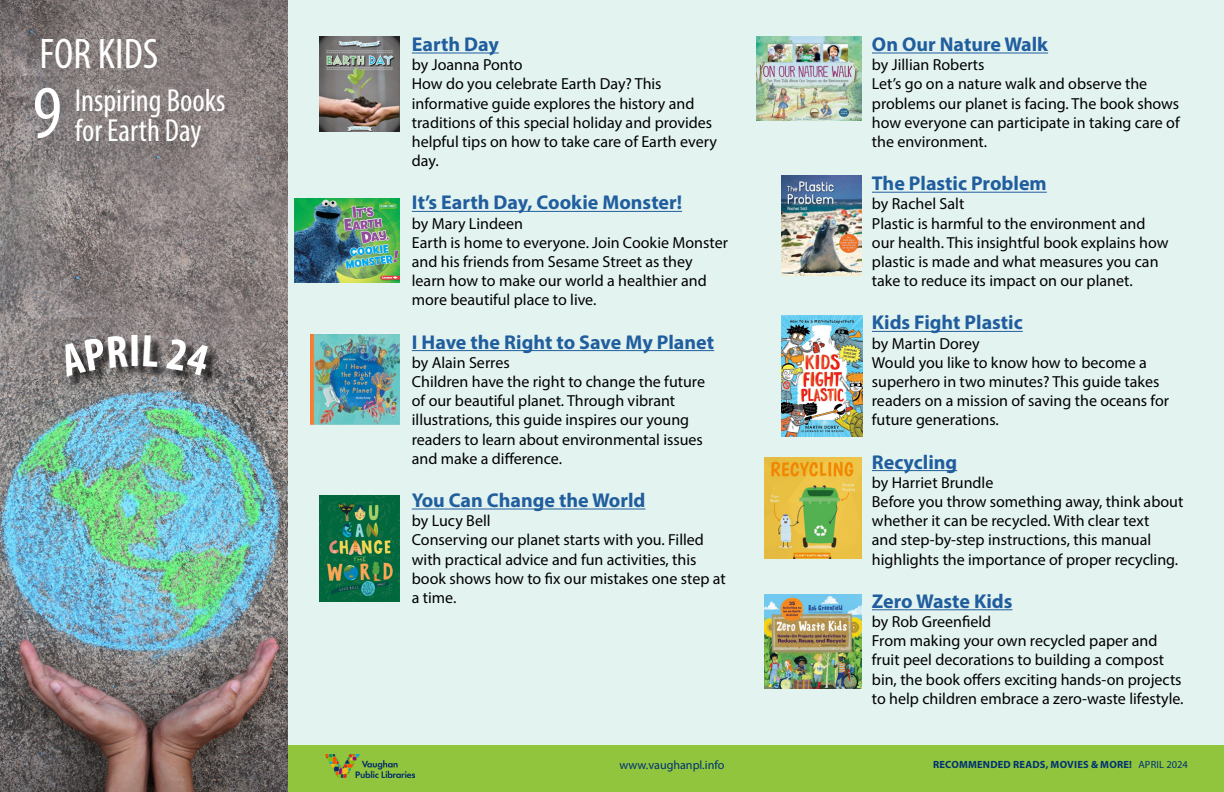
<style>
.page{position:relative;width:1224px;height:792px;background:#fff}
.page>*{position:absolute;margin:0;border:0;box-sizing:border-box;transform-origin:0 0}
.t1{font:condensed 76px "Myriad Pro";color:#fff}
.t2{font:700 condensed 46px "Myriad Pro";color:#fff}
.t3{font:condensed 43px "Myriad Pro";color:#fff}
.t4{font:condensed 32px "Myriad Pro";color:#fff}
.t5{font:700 20px "Myriad Pro";color:#215e9e}
.t6{font:16px/19.2px "Myriad Pro";color:#000}
.t7{font:12.1px "Myriad Pro";color:#003273}
.t8{font:700 10.4px "Myriad Pro";letter-spacing:.02em;color:#003273}
.s1{font-weight:400}
</style>
<div class="page">
<div style="left:277px;top:0;width:947px;height:792px;background:#e3f3f0"></div>
<img style="left:0;top:0;width:288px;height:792px">
<div style="left:288px;top:745px;width:936px;height:47px;background:#90c53d"></div>
<img style="left:326px;top:754px;width:88px;height:24px">
<hr style="left:412px;top:52px;width:87px;height:1px;background:#215e9e">
<hr style="left:412px;top:211px;width:270px;height:1px;background:#215e9e">
<hr style="left:412px;top:350px;width:302px;height:1px;background:#215e9e">
<hr style="left:412px;top:508px;width:233px;height:1px;background:#215e9e">
<hr style="left:872px;top:52px;width:176px;height:1px;background:#215e9e">
<hr style="left:872px;top:192px;width:175px;height:1px;background:#215e9e">
<hr style="left:872px;top:331px;width:151px;height:1px;background:#215e9e">
<hr style="left:872px;top:470px;width:85px;height:1px;background:#215e9e">
<hr style="left:872px;top:609px;width:140px;height:1px;background:#215e9e">
<div style="left:67px;top:336px;width:153px;height:53px;background:#000;opacity:.75"></div>
<img style="left:319px;top:37px;width:80px;height:95px">
<img style="left:782px;top:175px;width:80px;height:100px">
<img style="left:782px;top:315px;width:80px;height:122px">
<img style="left:765px;top:458px;width:97px;height:101px">
<img style="left:319px;top:495px;width:80px;height:107px">
<img style="left:765px;top:594px;width:97px;height:95px">
<img style="left:311px;top:334px;width:88px;height:91px">
<img style="left:294px;top:198px;width:105px;height:84px">
<img style="left:757px;top:36px;width:105px;height:85px">
<svg style="left:59px;top:335px;width:69px;height:42px;background:#6a6665"></svg>
<svg style="left:143px;top:335px;width:16px;height:32px"></svg>
<svg style="left:166px;top:338px;width:45px;height:38px;background:#6d6868"></svg>
<h3 class="t3" style="left:39px;top:28px;width:120px">FOR KIDS</h3>
<h3 class="t4" style="left:75px;top:81px;width:152px">Inspiring Books</h3>
<h1 class="t1" style="left:33px;top:67px;width:31px">9</h1>
<h3 class="t4" style="left:75px;top:111px;width:128px">for Earth Day</h3>
<h2 class="t2" style="left:129px;top:322px;width:13px">I</h2>
<p class="t5" style="left:412px;top:31px;width:89px">Earth Day</p>
<p class="t6" style="left:412px;top:55px;width:307px">by Joanna Ponto<br>How do you celebrate Earth Day? This informative guide explores the history and traditions of this special holiday and provides helpful tips on how to take care of Earth every day.</p>
<p class="t5" style="left:412px;top:190px;width:272px">It’s Earth Day, Cookie Monster!</p>
<p class="t6" style="left:412px;top:213px;width:318px">by Mary Lindeen<br>Earth is home to everyone. Join Cookie Monster and his friends from Sesame Street as they learn how to make our world a healthier and more beautiful place to live.</p>
<p class="t5" style="left:412px;top:329px;width:304px">I Have the Right to Save My Planet</p>
<p class="t6" style="left:412px;top:353px;width:295px">by Alain Serres<br>Children have the right to change the future of our beautiful planet. Through vibrant illustrations, this guide inspires our young readers to learn about environmental issues and make a difference.</p>
<p class="t5" style="left:412px;top:487px;width:235px">You Can Change the World</p>
<p class="t6" style="left:412px;top:511px;width:316px">by Lucy Bell<br>Conserving our planet starts with you. Filled with practical advice and fun activities, this book shows how to fix our mistakes one step at a time.</p>
<p class="t5" style="left:872px;top:31px;width:178px">On Our Nature Walk</p>
<p class="t6" style="left:872px;top:55px;width:309px">by Jillian Roberts<br>Let’s go on a nature walk and observe the problems our planet is facing. The book shows how everyone can participate in taking care of the environment.</p>
<p class="t5" style="left:872px;top:170px;width:176px">The Plastic Problem</p>
<p class="t6" style="left:872px;top:194px;width:298px">by Rachel Salt<br>Plastic is harmful to the environment and our health. This insightful book explains how plastic is made and what measures you can take to reduce its impact on our planet.</p>
<p class="t5" style="left:872px;top:310px;width:152px">Kids Fight Plastic</p>
<p class="t6" style="left:872px;top:333px;width:299px">by Martin Dorey<br>Would you like to know how to become a superhero in two minutes? This guide takes readers on a mission of saving the oceans for future generations.</p>
<p class="t5" style="left:872px;top:449px;width:87px">Recycling</p>
<p class="t6" style="left:872px;top:473px;width:313px">by Harriet Brundle<br>Before you throw something away, think about whether it can be recycled. With clear text<br>and step-by-step instructions, this manual highlights the importance of proper recycling.</p>
<p class="t5" style="left:872px;top:588px;width:142px">Zero Waste Kids</p>
<p class="t6" style="left:872px;top:612px;width:313px">by Rob Greenfield<br>From making your own recycled paper and fruit peel decorations to building a compost bin, the book offers exciting hands-on projects to help children embrace a zero-waste lifestyle.</p>
<p class="t7" style="left:619px;top:758px;width:107px">www.vaughanpl.info</p>
<p class="t8" style="left:933px;top:758px;width:256px">RECOMMENDED READS, MOVIES &amp; MORE! <span class="s1">APRIL 2024</span></p>
</div>
